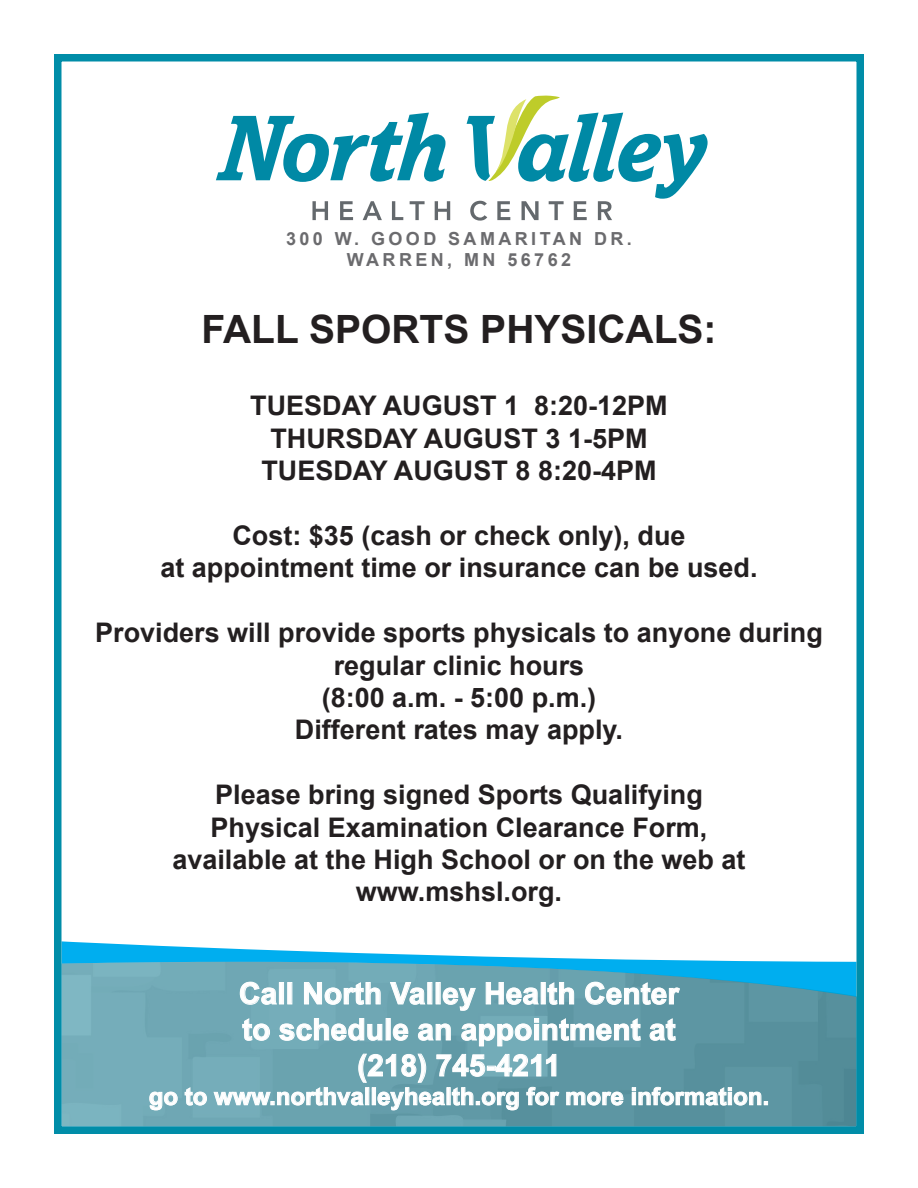
<style>
.page{position:relative;width:918px;height:1188px;background:#fff}
.page>*{position:absolute;margin:0;border:0;box-sizing:border-box;transform-origin:0 0}
.t1{font:700 39px "Arial";color:#231f20}
.t2{font:700 30px "Arial";color:#fff}
.t3{font:700 27px/32.4px "Arial";color:#231f20;text-align:center}
.t4{font:700 24px "Arial";color:#fff}
.t5{font:700 18px "Arial";letter-spacing:.19em;color:#6b6b6e}
</style>
<div class="page">
<svg style="left:63px;top:941px;width:594px;height:19px"></svg>
<svg style="left:63px;top:960px;width:792px;height:165px;background:#5ea1b2"></svg>
<svg style="left:216px;top:113px;width:230px;height:69px"></svg>
<svg style="left:312px;top:201px;width:16px;height:19px"></svg>
<svg style="left:340px;top:201px;width:13px;height:19px"></svg>
<svg style="left:363px;top:201px;width:19px;height:19px"></svg>
<svg style="left:392px;top:201px;width:11px;height:19px"></svg>
<svg style="left:410px;top:201px;width:15px;height:19px"></svg>
<svg style="left:435px;top:201px;width:15px;height:19px"></svg>
<svg style="left:467px;top:95px;width:241px;height:126px"></svg>
<svg style="left:240px;top:981px;width:37px;height:24px"></svg>
<div style="left:279px;top:982px;width:5px;height:22px;border:1px solid #fff"></div>
<div style="left:287px;top:982px;width:5px;height:22px;border:1px solid #fff"></div>
<svg style="left:304px;top:982px;width:77px;height:23px;background:#92bdc7"></svg>
<svg style="left:390px;top:982px;width:36px;height:23px"></svg>
<div style="left:427px;top:982px;width:5px;height:22px;border:1px solid #fff"></div>
<div style="left:436px;top:982px;width:5px;height:22px;border:1px solid #fff"></div>
<svg style="left:443px;top:987px;width:33px;height:24px"></svg>
<svg style="left:485px;top:982px;width:54px;height:23px"></svg>
<div style="left:541px;top:982px;width:5px;height:22px;border:1px solid #fff"></div>
<svg style="left:547px;top:982px;width:27px;height:23px"></svg>
<svg style="left:585px;top:981px;width:95px;height:24px;background:#83b0ba"></svg>
<svg style="left:242px;top:1018px;width:28px;height:23px"></svg>
<svg style="left:279px;top:1018px;width:104px;height:23px;background:#90bcc6"></svg>
<div style="left:386px;top:1018px;width:5px;height:22px;border:1px solid #fff"></div>
<svg style="left:393px;top:1023px;width:16px;height:18px"></svg>
<svg style="left:418px;top:1023px;width:33px;height:18px"></svg>
<svg style="left:461px;top:1018px;width:180px;height:29px;background:#84b2bd"></svg>
<svg style="left:649px;top:1018px;width:27px;height:23px"></svg>
<svg style="left:149px;top:1091px;width:29px;height:20px"></svg>
<svg style="left:184px;top:1087px;width:23px;height:19px"></svg>
<svg style="left:213px;top:1053px;width:347px;height:58px;background:#7cadb8"></svg>
<svg style="left:566px;top:1091px;width:58px;height:15px"></svg>
<svg style="left:632px;top:1087px;width:136px;height:19px;background:#85aeb8"></svg>
<div style="left:54px;top:54px;width:810px;height:1080px;border:8px solid #008da8"></div>
<p class="t5" style="left:286px;top:226px;width:347px">300 W. GOOD SAMARITAN DR.</p>
<p class="t5" style="left:347px;top:248px;width:226px">WARREN, MN 56762</p>
<p class="t1" style="left:202px;top:304px;width:517px">FALL SPORTS PHYSICALS:</p>
<p class="t3" style="left:250px;top:391px;width:419px">TUESDAY AUGUST 1 8:20-12PM</p>
<p class="t3" style="left:270px;top:423px;width:379px">THURSDAY AUGUST 3 1-5PM</p>
<p class="t3" style="left:261px;top:455px;width:397px">TUESDAY AUGUST 8 8:20-4PM</p>
<p class="t3" style="left:232px;top:520px;width:455px">Cost: $35 (cash or check only), due</p>
<p class="t3" style="left:160px;top:553px;width:599px">at appointment time or insurance can be used.</p>
<p class="t3" style="left:95px;top:617px;width:729px">Providers will provide sports physicals to anyone during regular clinic hours</p>
<p class="t3" style="left:322px;top:682px;width:276px">(8:00 a.m. - 5:00 p.m.)</p>
<p class="t3" style="left:295px;top:715px;width:330px">Different rates may apply.</p>
<p class="t3" style="left:215px;top:779px;width:489px">Please bring signed Sports Qualifying</p>
<p class="t3" style="left:211px;top:812px;width:498px">Physical Examination Clearance Form,</p>
<p class="t3" style="left:172px;top:844px;width:575px">available at the High School or on the web at</p>
<p class="t3" style="left:356px;top:877px;width:208px">www.mshsl.org.</p>
<p class="t2" style="left:239px;top:973px;width:442px">Call North Valley Health Center</p>
<p class="t2" style="left:242px;top:1009px;width:435px">to schedule an appointment at</p>
<p class="t2" style="left:357px;top:1045px;width:205px">(218) 745-4211</p>
<p class="t4" style="left:149px;top:1080px;width:622px">go to www.northvalleyhealth.org for more information.</p>
</div>
